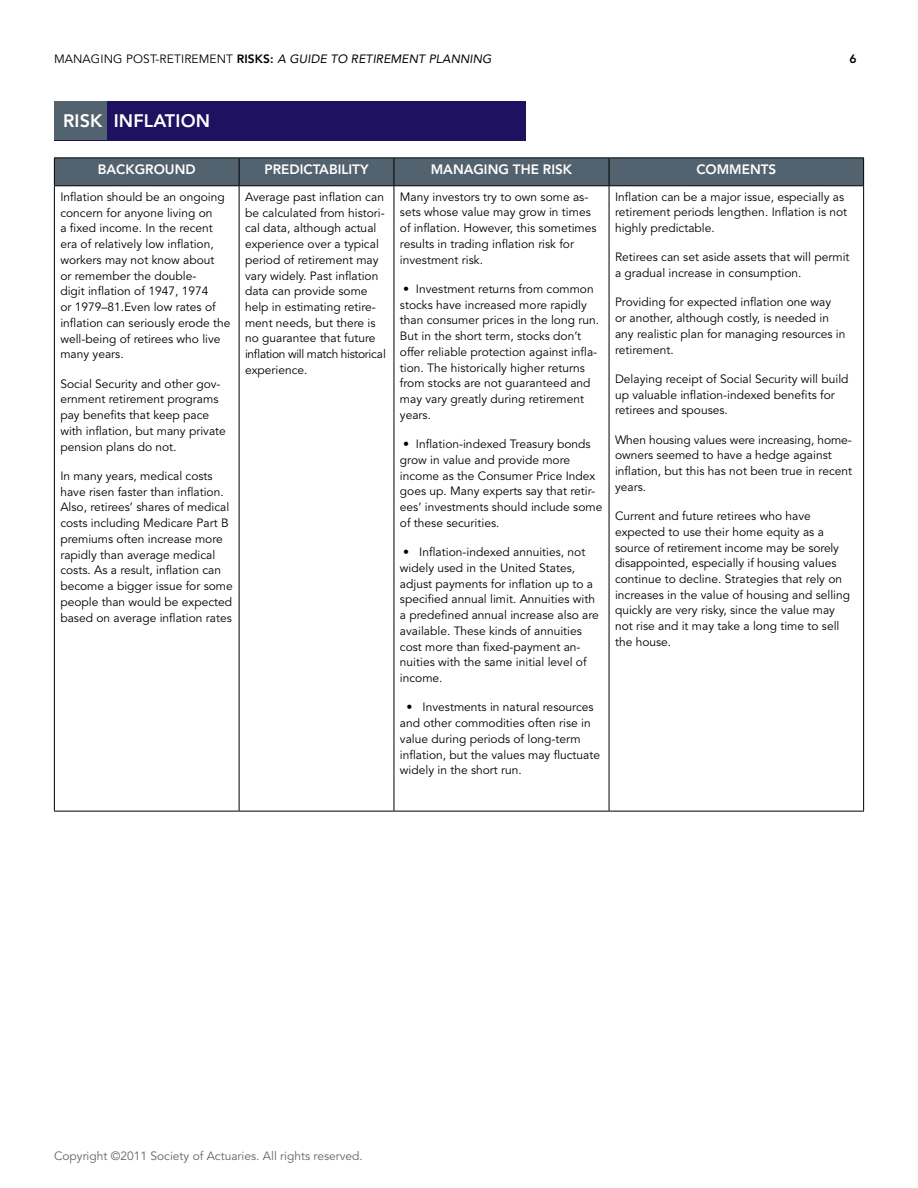
<style>
.page{position:relative;width:918px;height:1188px;background:#fff}
.page>*{position:absolute;margin:0;border:0;box-sizing:border-box;transform-origin:0 0}
.t1{font:800 18px "Avenir";letter-spacing:.01em;color:#fff}
.t2{font:800 13.5px "Avenir";color:#fff}
.t3{font:12px/15.8px "Avenir";color:#000}
.t4{font:italic 12px "Avenir";letter-spacing:.01em;color:#000}
.t5{font:12px "Avenir";color:#636466}
.t6{font:800 12px "Avenir";color:#000}
.s1{font-style:normal}
.s2{font-weight:800;font-style:normal}
</style>
<div class="page">
<div style="left:54px;top:102px;width:471px;height:39px;background:#1d1160"></div>
<hr style="left:54px;top:811px;width:185px;height:1px;background:#000">
<hr style="left:239px;top:811px;width:155px;height:1px;background:#000">
<hr style="left:394px;top:811px;width:215px;height:1px;background:#000">
<svg style="left:54px;top:158px;width:810px;height:28px;background:#4e5d69"></svg>
<hr style="left:54px;top:186px;width:1px;height:625px;background:#000">
<hr style="left:239px;top:186px;width:1px;height:625px;background:#000">
<hr style="left:394px;top:186px;width:1px;height:625px;background:#000">
<hr style="left:609px;top:186px;width:1px;height:625px;background:#000">
<hr style="left:863px;top:186px;width:1px;height:625px;background:#000">
<hr style="left:609px;top:811px;width:255px;height:1px;background:#000">
<div style="left:54px;top:102px;width:52px;height:38px;background:#53626f"></div>
<p class="t4" style="left:54px;top:52px;width:439px"><span class="s1">MANAGING POST-RETIREMENT</span> <span class="s2">RISKS:</span> A GUIDE TO RETIREMENT PLANNING</p>
<p class="t6" style="left:849px;top:52px;width:9px">6</p>
<h1 class="t1" style="left:63px;top:110px;width:149px">RISK INFLATION</h1>
<p class="t2" style="left:98px;top:161px;width:99px">BACKGROUND</p>
<p class="t2" style="left:265px;top:161px;width:106px">PREDICTABILITY</p>
<p class="t2" style="left:431px;top:161px;width:143px">MANAGING THE RISK</p>
<p class="t2" style="left:696px;top:161px;width:81px">COMMENTS</p>
<p class="t3" style="left:60px;top:189px;width:172px">Inflation should be an ongoing concern for anyone living on<br>a fixed income. In the recent era of relatively low inflation, workers may not know about<br>or remember the double-<br>digit inflation of 1947, 1974<br>or 1979–81.Even low rates of inflation can seriously erode the well-being of retirees who live many years.</p>
<p class="t3" style="left:60px;top:376px;width:167px">Social Security and other gov&shy;ernment retirement programs pay benefits that keep pace with inflation, but many private pension plans do not.</p>
<p class="t3" style="left:60px;top:468px;width:174px">In many years, medical costs have risen faster than inflation.<br>Also, retirees’ shares of medical costs including Medicare Part B premiums often increase more rapidly than average medical costs. As a result, inflation can become a bigger issue for some people than would be expected based on average inflation rates</p>
<p class="t3" style="left:615px;top:189px;width:234px">Inflation can be a major issue, especially as retirement periods lengthen. Inflation is not highly predictable.</p>
<p class="t3" style="left:615px;top:250px;width:236px">Retirees can set aside assets that will permit a gradual increase in consumption.</p>
<p class="t3" style="left:615px;top:295px;width:232px">Providing for expected inflation one way<br>or another, although costly, is needed in any realistic plan for managing resources in retirement.</p>
<p class="t3" style="left:615px;top:371px;width:235px">Delaying receipt of Social Security will build up valuable inflation-indexed benefits for retirees and spouses.</p>
<p class="t3" style="left:615px;top:432px;width:239px">When housing values were increasing, home&shy;owners seemed to have a hedge against inflation, but this has not been true in recent years.</p>
<p class="t3" style="left:615px;top:508px;width:237px">Current and future retirees who have expected to use their home equity as a source of retirement income may be sorely disappointed, especially if housing values continue to decline. Strategies that rely on increases in the value of housing and selling quickly are very risky, since the value may not rise and it may take a long time to sell the house.</p>
<p class="t3" style="left:245px;top:189px;width:142px">Average past inflation can be calculated from histori&shy;cal data, although actual experience over a typical period of retirement may vary widely. Past inflation data can provide some help in estimating retire&shy;ment needs, but there is no guarantee that future inflation will match historical experience.</p>
<p class="t3" style="left:400px;top:189px;width:198px">Many investors try to own some as&shy;sets whose value may grow in times of inflation. However, this sometimes results in trading inflation risk for investment risk.</p>
<p class="t3" style="left:400px;top:281px;width:201px">• Investment returns from common stocks have increased more rapidly than consumer prices in the long run.<br>But in the short term, stocks don’t offer reliable protection against infla&shy;tion. The historically higher returns from stocks are not guaranteed and may vary greatly during retirement years.</p>
<p class="t3" style="left:400px;top:436px;width:204px">• Inflation-indexed Treasury bonds grow in value and provide more income as the Consumer Price Index goes up. Many experts say that retir&shy;ees’ investments should include some of these securities.</p>
<p class="t3" style="left:400px;top:544px;width:200px">• Inflation-indexed annuities, not widely used in the United States, adjust payments for inflation up to a specified annual limit. Annuities with a predefined annual increase also are available. These kinds of annuities cost more than fixed-payment an&shy;nuities with the same initial level of income.</p>
<p class="t3" style="left:400px;top:700px;width:202px;text-indent:7px">• Investments in natural resources and other commodities often rise in value during periods of long-term inflation, but the values may fluctuate widely in the short run.</p>
<p class="t5" style="left:54px;top:1149px;width:310px">Copyright ©2011 Society of Actuaries. All rights reserved.</p>
</div>
